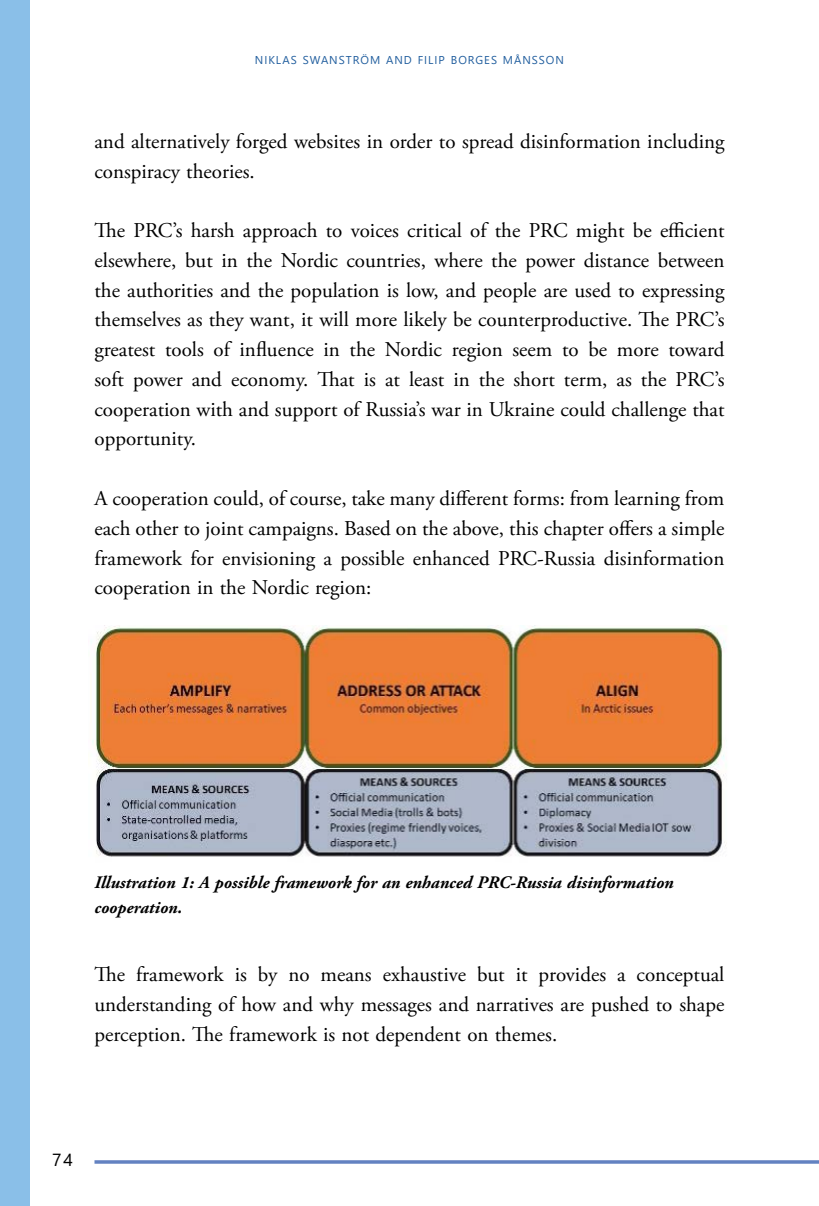
<style>
.page{position:relative;width:819px;height:1206px;background:#fff}
.page>*{position:absolute;margin:0;border:0;box-sizing:border-box;transform-origin:0 0}
.t1{font:21px/29.8px "Adobe Garamond Pro";color:#000;text-align:justify}
.t2{font:italic 700 17.5px/24.5px "Adobe Garamond Pro";color:#000}
.t3{font:17.5px "Segoe UI";color:#000}
.t4{font:11.38px "Segoe UI";letter-spacing:.085em;color:#215e9e}
</style>
<div class="page">
<div style="left:0;top:0;width:30px;height:1206px;background:#8abfe8"></div>
<svg style="left:95px;top:1160px;width:723px;height:4px;background:#7691c8"></svg>
<img style="left:91px;top:625px;width:635px;height:232px">
<p class="t4" style="left:255px;top:49px;width:311px">NIKLAS SWANSTRÖM AND FILIP BORGES MÅNSSON</p>
<p class="t1" style="left:94px;top:127px;width:632px">and alternatively forged websites in order to spread disinformation including conspiracy theories.</p>
<p class="t1" style="left:94px;top:216px;width:632px">The PRC’s harsh approach to voices critical of the PRC might be efficient elsewhere, but in the Nordic countries, where the power distance between the authorities and the population is low, and people are used to expressing themselves as they want, it will more likely be counterproductive. The PRC’s greatest tools of influence in the Nordic region seem to be more toward soft power and economy. That is at least in the short term, as the PRC’s cooperation with and support of Russia’s war in Ukraine could challenge that opportunity.</p>
<p class="t1" style="left:94px;top:484px;width:632px">A cooperation could, of course, take many different forms: from learning from each other to joint campaigns. Based on the above, this chapter offers a simple framework for envisioning a possible enhanced PRC-Russia disinformation cooperation in the Nordic region:</p>
<p class="t2" style="left:94px;top:871px;width:581px">Illustration 1: A possible framework for an enhanced PRC-Russia disinformation cooperation.</p>
<p class="t1" style="left:94px;top:960px;width:631px">The framework is by no means exhaustive but it provides a conceptual understanding of how and why messages and narratives are pushed to shape perception. The framework is not dependent on themes.</p>
<p class="t3" style="left:52px;top:1144px;width:22px">74</p>
</div>
